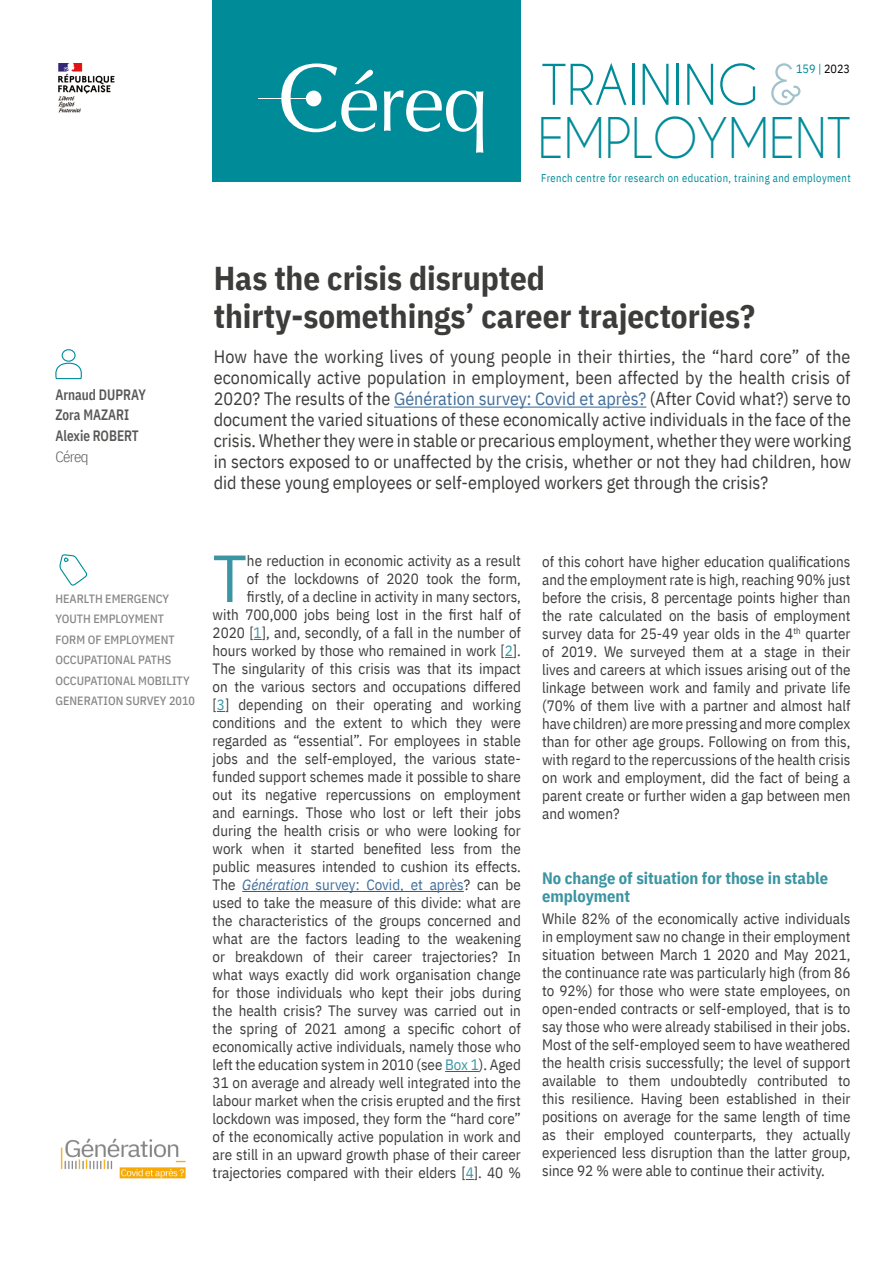
<style>
.page{position:relative;width:893px;height:1263px;background:#fff}
.page>*{position:absolute;margin:0;border:0;box-sizing:border-box;transform-origin:0 0}
.Normal__Web{font:66.6px "IBM Plex Sans Cond";color:#3c95a2}
.t1{font:52.5px "Caviar Dreams";color:#008b99;scale:.94 1}
.t2{font:52.5px "Caviar Dreams";color:#008b99}
.t3{font:700 33px/37.5px "IBM Plex Sans Cond";color:#3c3c3b}
.CHAPO{font:18px/21px "IBM Plex Sans Cond";color:#3c3c3b;text-align:justify}
.Heading_3{font:700 16.5px/18px "IBM Plex Sans Cond";color:#3c95a2}
.Normal__Web-2{font:15px/18px "IBM Plex Sans Cond";color:#3c3c3b;text-align:justify}
.t4{font:600 15px "IBM Plex Sans Cond";color:#575756;scale:.88 1}
.t5{font:300 15px "IBM Plex Sans Cond";letter-spacing:-.04em;color:#575756}
.Default{font:500 12px "IBM Plex Sans Cond";color:#878787}
.t6{font:12px "IBM Plex Sans Cond";color:#008b99}
.t7{font:11.25px "IBM Plex Sans Cond";letter-spacing:.04em;color:#008b99;scale:.94 1}
.s1{color:#a1c2ca}
.s2{color:#000}
.s3{color:#416e9b}
.s4{color:#3c95a2}
.s5{font-style:italic;color:#416e9b}
</style>
<div class="page">
<img style="left:58px;top:63px;width:57px;height:50px">
<hr style="left:394px;top:407px;width:252px;height:1px;background:#416e9b">
<div style="left:62px;top:349px;width:14px;height:13px;border:1px solid #008b99;border-radius:50%"></div>
<svg style="left:55px;top:361px;width:27px;height:19px"></svg>
<svg style="left:59px;top:554px;width:29px;height:32px"></svg>
<div style="left:213px;top:0;width:308px;height:182px;background:#008b99"></div>
<hr style="left:258px;top:98px;width:60px;height:1px;background:#fff">
<svg style="left:281px;top:63px;width:96px;height:69px"></svg>
<svg style="left:384px;top:90px;width:99px;height:63px"></svg>
<div style="left:306px;top:91px;width:15px;height:15px;background:#fff;border-radius:50%"></div>
<img style="left:60px;top:1138px;width:126px;height:41px">
<hr style="left:242px;top:891px;width:222px;height:1px;background:#276291">
<hr style="left:445px;top:1071px;width:34px;height:1px;background:#276291">
<p class="t2" style="left:541px;top:53px;width:263px">TRAINING <span class="s1">&amp;</span></p>
<p class="t1" style="left:538px;top:107px;width:334px">EMPLOYMENT</p>
<p class="t6" style="left:796px;top:60px;width:55px">159 | <span class="s2">2023</span></p>
<p class="t7" style="left:541px;top:169px;width:331px">French centre for research on education, training and employment</p>
<p class="t4" style="left:55px;top:383px;width:104px">Arnaud DUPRAY</p>
<p class="t4" style="left:55px;top:403px;width:85px">Zora MAZARI</p>
<p class="t4" style="left:55px;top:424px;width:96px">Alexie ROBERT</p>
<p class="t5" style="left:55px;top:445px;width:35px">Céreq</p>
<p class="t3" style="left:214px;top:257px;width:543px">Has the crisis disrupted thirty-somethings’ career trajectories?</p>
<p class="CHAPO" style="left:214px;top:345px;width:639px">How have the working lives of young people in their thirties, the “hard core” of the economically active population in employment, been affected by the health crisis of 2020? The results of the <span class="s3">Génération survey: Covid et après?</span> (After Covid what?) serve to document the varied situations of these economically active individuals in the face of the crisis. Whether they were in stable or precarious employment, whether they were working in sectors exposed to or unaffected by the crisis, whether or not they had children, how did these young employees or self-employed workers get through the crisis?</p>
<p class="Default" style="left:55px;top:589px;width:115px">HEARLTH EMERGENCY</p>
<p class="Default" style="left:55px;top:610px;width:110px">YOUTH EMPLOYMENT</p>
<p class="Default" style="left:55px;top:630px;width:121px">FORM OF EMPLOYMENT</p>
<p class="Default" style="left:55px;top:651px;width:117px">OCCUPATIONAL PATHS</p>
<p class="Default" style="left:55px;top:671px;width:136px">OCCUPATIONAL MOBILITY</p>
<p class="Default" style="left:55px;top:692px;width:141px">GENERATION SURVEY 2010</p>
<p class="Normal__Web-2" style="left:213px;top:550px;width:310px;text-align:right">he reduction in economic activity as a result<br>of the lockdowns of 2020 took the form, firstly, of a decline in activity in many sectors,<br>with 700,000 jobs being lost in the first half of 2020 [<span class="s4">1</span>], and, secondly, of a fall in the number of hours worked by those who remained in work [<span class="s4">2</span>].<br>The singularity of this crisis was that its impact on the various sectors and occupations differed [<span class="s4">3</span>] depending on their operating and working conditions and the extent to which they were regarded as “essential”. For employees in stable jobs and the self-employed, the various state&shy;funded support schemes made it possible to share out its negative repercussions on employment and earnings. Those who lost or left their jobs during the health crisis or who were looking for work when it started benefited less from the public measures intended to cushion its effects.<br>The <span class="s5">Génération</span> <span class="s3">survey: Covid, et après</span>? can be used to take the measure of this divide: what are the characteristics of the groups concerned and what are the factors leading to the weakening or breakdown of their career trajectories? In what ways exactly did work organisation change for those individuals who kept their jobs during the health crisis? The survey was carried out in the spring of 2021 among a specific cohort of economically active individuals, namely those who left the education system in 2010 (see <span class="s4">Box 1</span>). Aged 31 on average and already well integrated into the labour market when the crisis erupted and the first lockdown was imposed, they form the “hard core” of the economically active population in work and are still in an upward growth phase of their career trajectories compared with their elders [<span class="s4">4</span>]. 40 %</p>
<p class="Normal__Web-2" style="left:542px;top:551px;width:310px">of this cohort have higher education qualifications and the employment rate is high, reaching 90% just before the crisis, 8 percentage points higher than the rate calculated on the basis of employment survey data for 25-49 year olds in the 4<sup>th</sup> quarter of 2019. We surveyed them at a stage in their lives and careers at which issues arising out of the linkage between work and family and private life (70% of them live with a partner and almost half have children) are more pressing and more complex than for other age groups. Following on from this, with regard to the repercussions of the health crisis on work and employment, did the fact of being a parent create or further widen a gap between men and women?</p>
<p class="Normal__Web" style="left:213px;top:527px;width:36px">T</p>
<p class="Heading_3" style="left:542px;top:868px;width:287px">No change of situation for those in stable employment</p>
<p class="Normal__Web-2" style="left:542px;top:908px;width:310px">While 82% of the economically active individuals in employment saw no change in their employment situation between March 1 2020 and May 2021, the continuance rate was particularly high (from 86 to 92%) for those who were state employees, on open-ended contracts or self-employed, that is to say those who were already stabilised in their jobs.<br>Most of the self-employed seem to have weathered the health crisis successfully; the level of support available to them undoubtedly contributed to this resilience. Having been established in their positions on average for the same length of time as their employed counterparts, they actually experienced less disruption than the latter group, since 92 % were able to continue their activity.</p>
</div>
